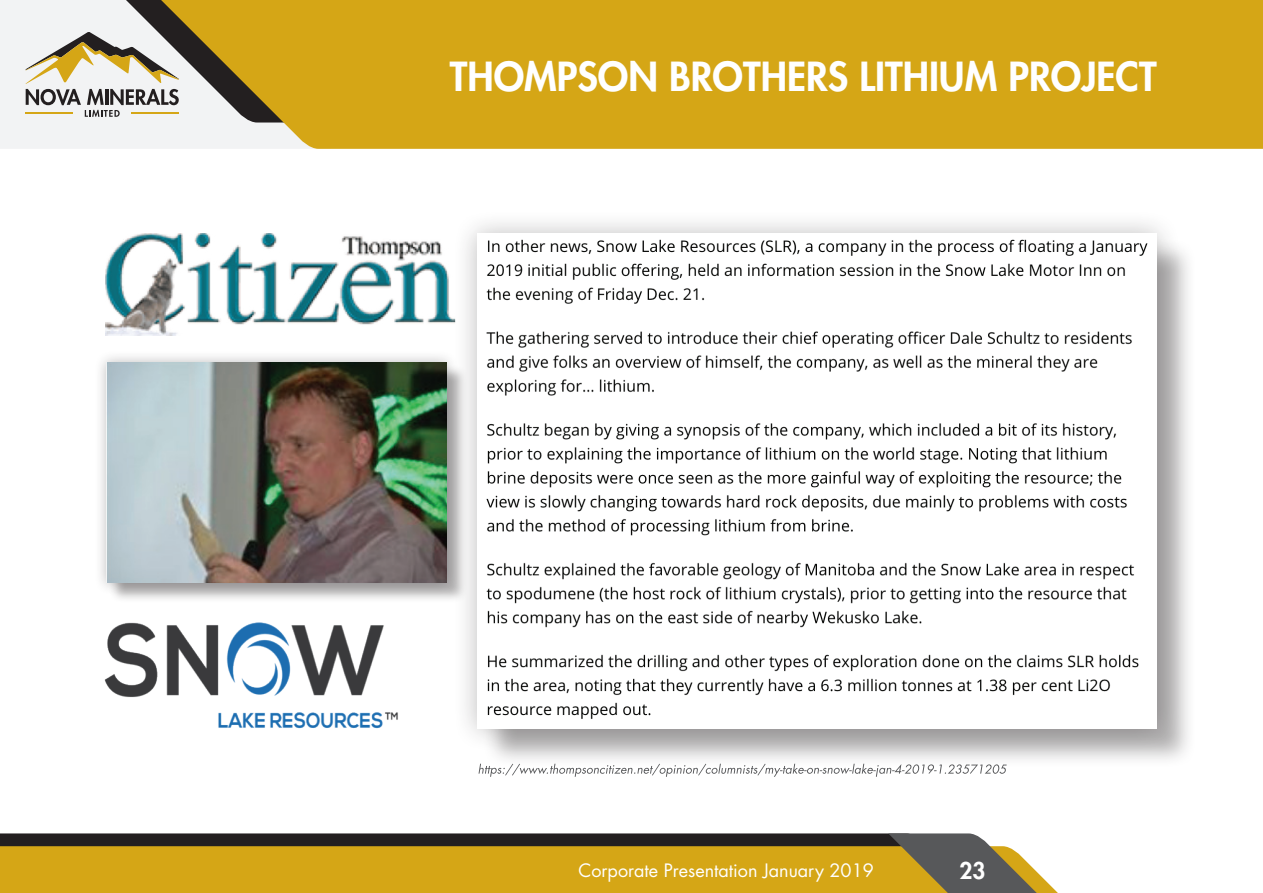
<style>
.page{position:relative;width:1263px;height:893px;background:#fff}
.page>*{position:absolute;margin:0;border:0;box-sizing:border-box;transform-origin:0 0}
.t1{font:800 39px "Futura Std";color:#fff}
.t2{font:800 22.5px "Futura Std";color:#fff}
.t3{font:18px "Futura Std";color:#fff}
</style>
<div class="page">
<img style="left:106px;top:234px;width:347px;height:101px">
<div style="left:482px;top:238px;width:714px;height:531px;background:#231f20;opacity:.35"></div>
<div style="left:453px;top:209px;width:729px;height:544px;background:#231f20;opacity:.3"></div>
<img style="left:478px;top:234px;width:679px;height:494px">
<svg style="left:478px;top:764px;width:529px;height:13px"></svg>
<div style="left:109px;top:364px;width:358px;height:240px;background:#231f20;opacity:.35"></div>
<div style="left:93px;top:349px;width:367px;height:246px;background:#231f20;opacity:.3"></div>
<img style="left:106px;top:362px;width:341px;height:221px">
<img style="left:93px;top:587px;width:327px;height:142px">
<div style="left:0;top:0;width:92px;height:149px;background:#f2f3f4"></div>
<svg style="left:0;top:833px;width:888px;height:13px;background:#2a2627"></svg>
<div style="left:0;top:846px;width:888px;height:47px;background:#d5a616"></div>
<svg style="left:92px;top:0;width:1171px;height:149px;background:#d2a723"></svg>
<svg style="left:888px;top:833px;width:170px;height:60px"></svg>
<svg style="left:26px;top:32px;width:153px;height:85px"></svg>
<h1 class="t1" style="left:450px;top:51px;width:708px">THOMPSON BROTHERS LITHIUM PROJECT</h1>
<p class="t3" style="left:578px;top:859px;width:297px">Corporate Presentation January 2019</p>
<p class="t2" style="left:959px;top:856px;width:28px">23</p>
</div>
